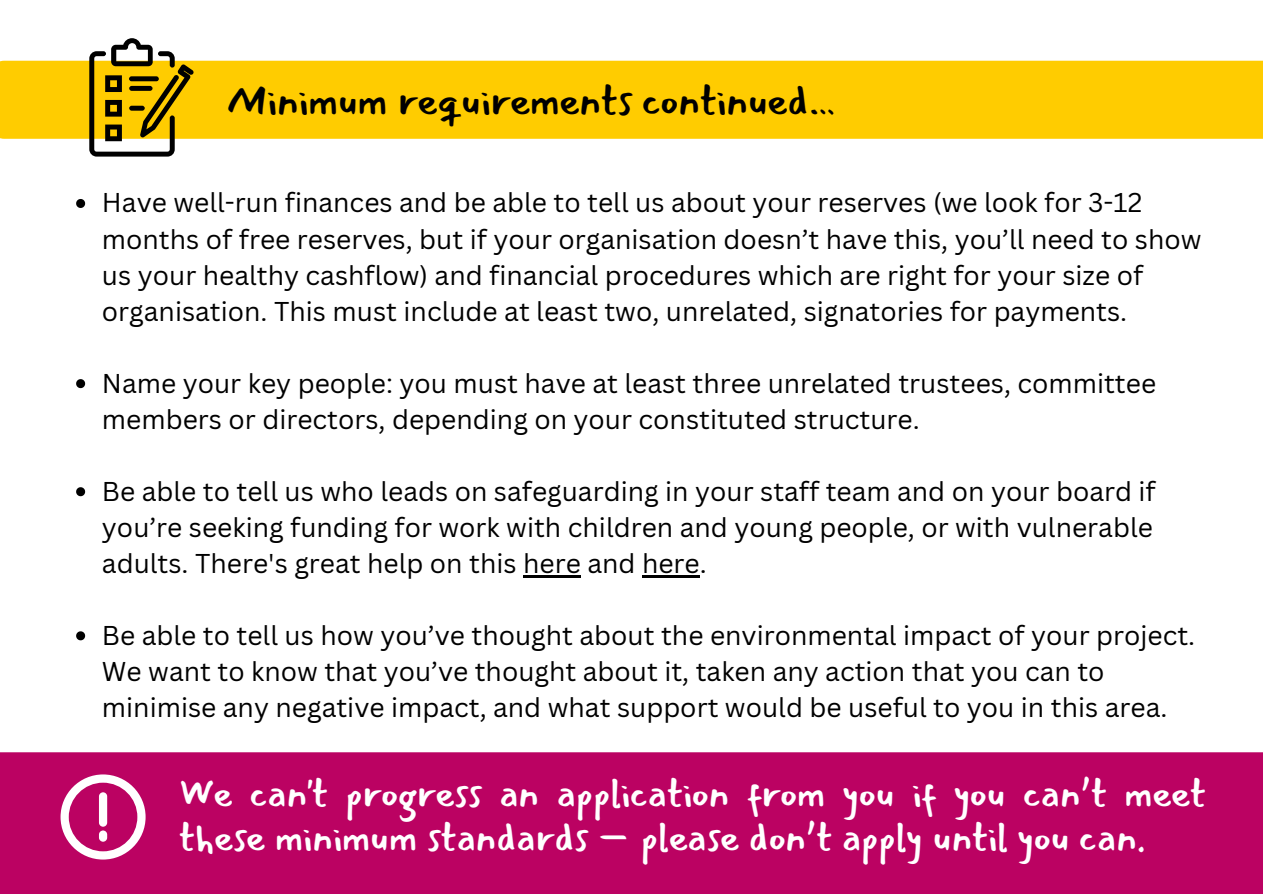
<style>
.page{position:relative;width:1263px;height:894px;background:#fff}
.page>*{position:absolute;margin:0;border:0;box-sizing:border-box;transform-origin:0 0}
.t1{font:41.85px "Mansalva";color:#000}
.t2{font:39.75px/43.8px "Mansalva";color:#fff}
.t3{font:26.4px/36px "Canva Sans";color:#000}
</style>
<div class="page">
<div style="left:0;top:61px;width:1263px;height:78px;background:#fc0"></div>
<svg style="left:89px;top:38px;width:105px;height:118px"></svg>
<div style="left:0;top:752px;width:1263px;height:141px;background:#bb0262"></div>
<svg style="left:76px;top:199px;width:9px;height:9px"></svg>
<svg style="left:76px;top:379px;width:9px;height:9px"></svg>
<svg style="left:76px;top:487px;width:9px;height:9px"></svg>
<hr style="left:523px;top:575px;width:58px;height:2px;background:#000">
<hr style="left:642px;top:575px;width:58px;height:2px;background:#000">
<svg style="left:76px;top:631px;width:9px;height:9px"></svg>
<svg style="left:61px;top:774px;width:85px;height:85px"></svg>
<div style="left:99px;top:792px;width:8px;height:34px;background:#fff;border-radius:4px"></div>
<div style="left:99px;top:830px;width:8px;height:11px;background:#fff;border-radius:4px"></div>
<h1 class="t1" style="left:228px;top:78px;width:609px">Minimum requirements continued…</h1>
<p class="t3" style="left:102px;top:184px;width:1101px">Have well-run finances and be able to tell us about your reserves (we look for 3-12 months of free reserves, but if your organisation doesn’t have this, you’ll need to show us your healthy cashflow) and financial procedures which are right for your size of organisation. This must include at least two, unrelated, signatories for payments.</p>
<p class="t3" style="left:102px;top:364px;width:1056px">Name your key people: you must have at least three unrelated trustees, committee members or directors, depending on your constituted structure.</p>
<p class="t3" style="left:102px;top:472px;width:1055px;text-align:justify">Be able to tell us who leads on safeguarding in your staff team and on your board if you’re seeking funding for work with children and young people, or with vulnerable adults. There's great help on this here and here.</p>
<p class="t3" style="left:102px;top:616px;width:1095px">Be able to tell us how you’ve thought about the environmental impact of your project.<br>We want to know that you’ve thought about it, taken any action that you can to minimise any negative impact, and what support would be useful to you in this area.</p>
<h2 class="t2" style="left:179px;top:771px;width:1028px">We can't progress an application from you if you can’t meet these minimum standards – please don’t apply until you can.</h2>
</div>
